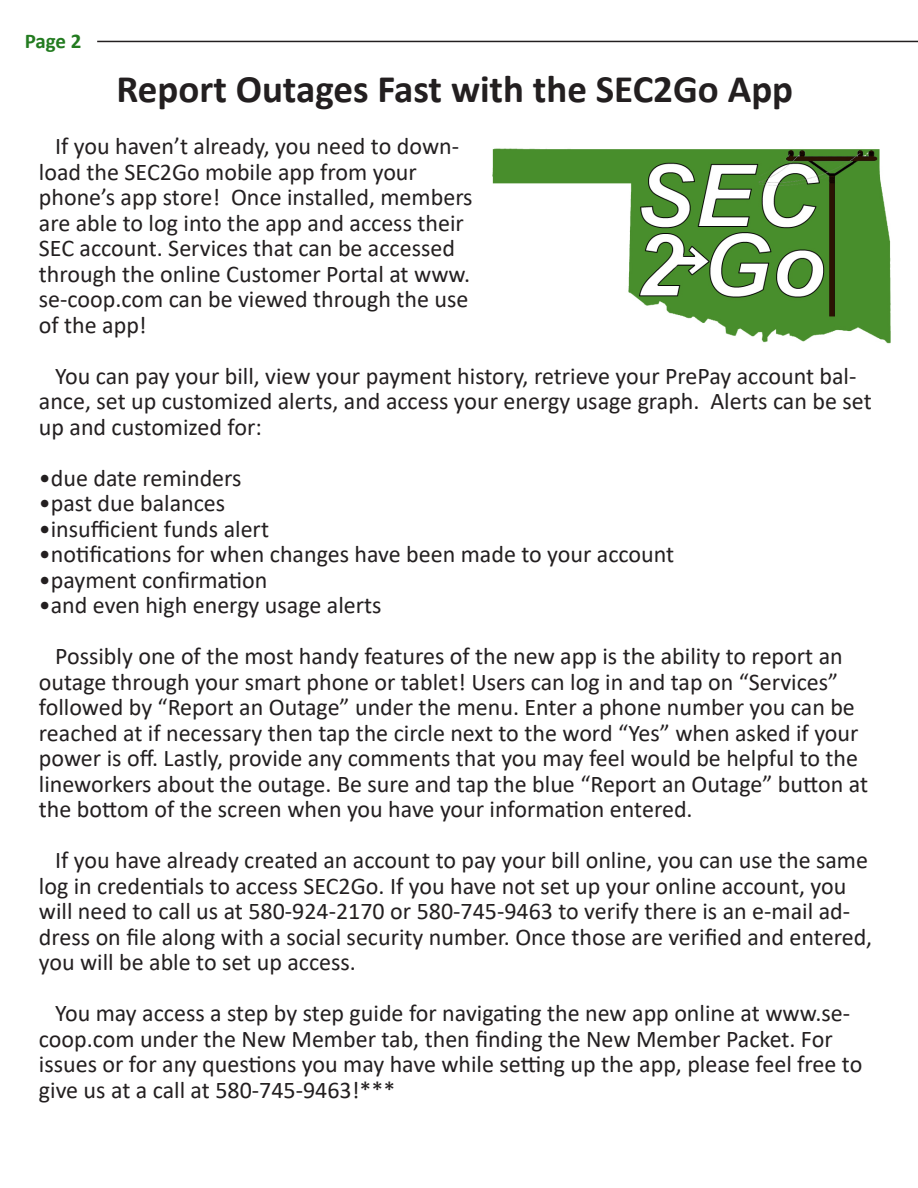
<style>
.page{position:relative;width:918px;height:1188px;background:#fff}
.page>*{position:absolute;margin:0;border:0;box-sizing:border-box;transform-origin:0 0}
.t1{font:700 39px "Calibri";color:#231f20}
.t2{font:24px/25.5px "Calibri";color:#231f20}
.t3{font:700 21px "Calibri";color:#237b20}
</style>
<div class="page">
<hr style="left:97px;top:41px;width:821px;height:1px;background:#231f20">
<img style="left:492px;top:148px;width:399px;height:196px">
<p class="t3" style="left:25px;top:26px;width:58px">Page 2</p>
<p class="t1" style="left:117px;top:62px;width:678px">Report Outages Fast with the SEC2Go App</p>
<p class="t2" style="left:39px;top:133px;width:435px;text-indent:16px">If you haven’t already, you need to down&shy;load the SEC2Go mobile app from your phone’s app store! Once installed, members are able to log into the app and access their SEC account. Services that can be accessed through the online Customer Portal at www. se-coop.com can be viewed through the use of the app!</p>
<p class="t2" style="left:39px;top:362px;width:834px;text-indent:16px">You can pay your bill, view your payment history, retrieve your PrePay account bal&shy;ance, set up customized alerts, and access your energy usage graph. Alerts can be set up and customized for:</p>
<p class="t2" style="left:39px;top:464px;width:204px">•due date reminders</p>
<p class="t2" style="left:39px;top:490px;width:188px">•past due balances</p>
<p class="t2" style="left:39px;top:515px;width:232px">•insufficient funds alert</p>
<p class="t2" style="left:39px;top:541px;width:637px">•notifications for when changes have been made to your account</p>
<p class="t2" style="left:39px;top:566px;width:230px">•payment confirmation</p>
<p class="t2" style="left:39px;top:592px;width:344px">•and even high energy usage alerts</p>
<p class="t2" style="left:39px;top:643px;width:831px;text-indent:16px">Possibly one of the most handy features of the new app is the ability to report an outage through your smart phone or tablet! Users can log in and tap on “Services” followed by “Report an Outage” under the menu. Enter a phone number you can be reached at if necessary then tap the circle next to the word “Yes” when asked if your power is off. Lastly, provide any comments that you may feel would be helpful to the lineworkers about the outage. Be sure and tap the blue “Report an Outage” button at the bottom of the screen when you have your information entered.</p>
<p class="t2" style="left:39px;top:847px;width:835px;text-indent:16px">If you have already created an account to pay your bill online, you can use the same log in credentials to access SEC2Go. If you have not set up your online account, you will need to call us at 580-924-2170 or 580-745-9463 to verify there is an e-mail ad&shy;dress on file along with a social security number. Once those are verified and entered, you will be able to set up access.</p>
<p class="t2" style="left:39px;top:1000px;width:825px;text-indent:16px">You may access a step by step guide for navigating the new app online at www.se&shy;coop.com under the New Member tab, then finding the New Member Packet. For issues or for any questions you may have while setting up the app, please feel free to give us at a call at 580-745-9463!***</p>
</div>
